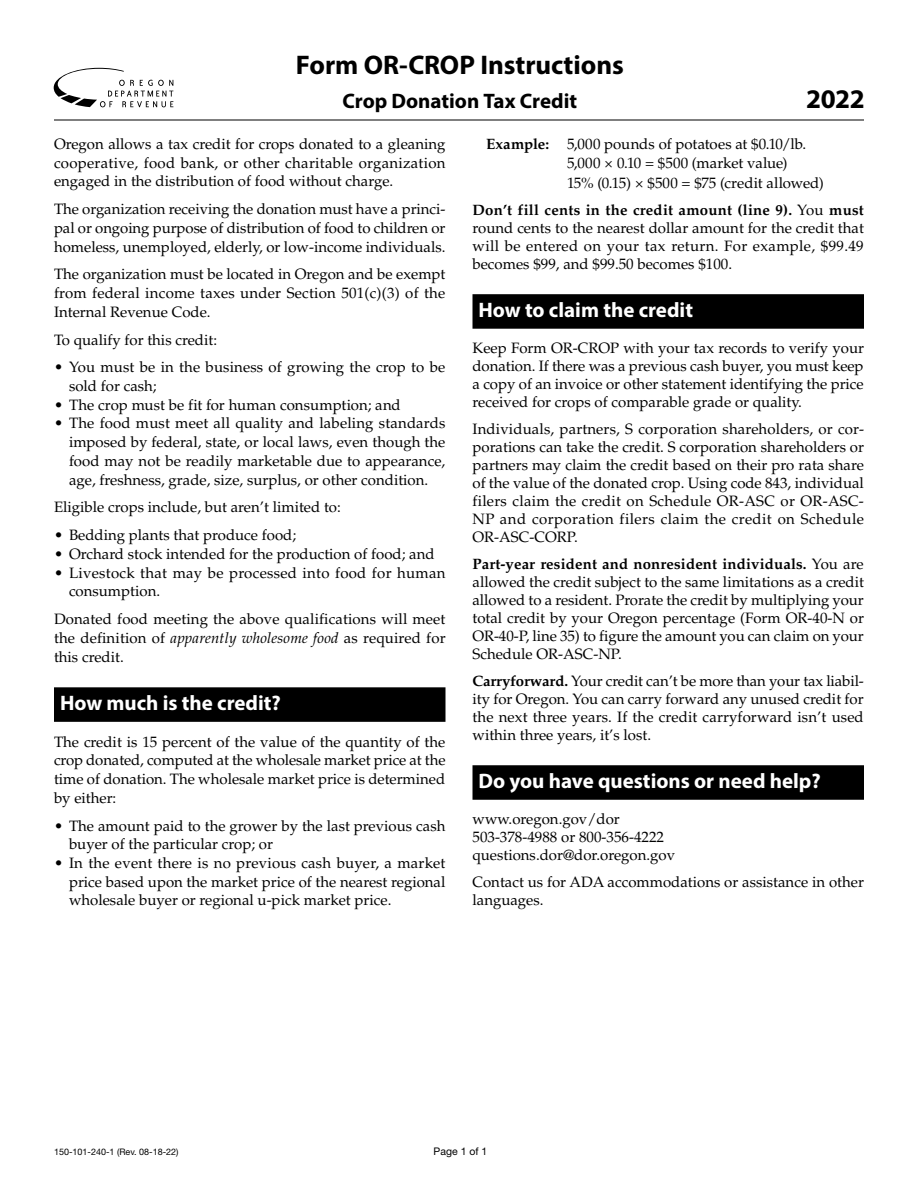
<style>
.page{position:relative;width:918px;height:1188px;background:#fff}
.page>*{position:absolute;margin:0;border:0;box-sizing:border-box;transform-origin:0 0}
.t1{font:700 27px "Myriad Pro";letter-spacing:-.005em;color:#000}
.t2{font:700 21px "Myriad Pro";color:#fff}
.t3{font:700 21px "Myriad Pro";color:#000}
.t4{font:15px/18px "Palatino LT Std";color:#000;text-align:justify}
.t5{font:15px/18.8px "Palatino LT Std";letter-spacing:.02em;color:#000}
.t6{font:10.5px "Helvetica Neue LT Std";color:#000}
.t7{font:9px "Helvetica Neue LT Std";color:#000}
.s1{font-style:italic}
.s2{font-weight:700}
</style>
<div class="page">
<div style="left:54px;top:687px;width:392px;height:35px;background:#000"></div>
<div style="left:472px;top:294px;width:392px;height:35px;background:#000"></div>
<div style="left:472px;top:765px;width:392px;height:35px;background:#000"></div>
<svg style="left:54px;top:68px;width:119px;height:39px"></svg>
<hr style="left:54px;top:120px;width:810px;height:1px;background:#000">
<h1 class="t1" style="left:296px;top:48px;width:329px">Form OR-CROP Instructions</h1>
<h2 class="t3" style="left:343px;top:88px;width:236px">Crop Donation Tax Credit</h2>
<h1 class="t1" style="left:806px;top:81px;width:60px">2022</h1>
<p class="t4" style="left:54px;top:135px;width:393px;line-height:18.8px">Oregon allows a tax credit for crops donated to a gleaning cooperative, food bank, or other charitable organization engaged in the distribution of food without charge.</p>
<p class="t4" style="left:54px;top:200px;width:393px;line-height:18.8px">The organization receiving the donation must have a princi&shy;pal or ongoing purpose of distribution of food to children or homeless, unemployed, elderly, or low-income individuals.</p>
<p class="t4" style="left:54px;top:265px;width:393px;line-height:18.8px">The organization must be located in Oregon and be exempt from federal income taxes under Section 501(c)(3) of the Internal Revenue Code.</p>
<p class="t4" style="left:54px;top:331px;width:165px">To qualify for this credit:</p>
<p class="t4" style="left:69px;top:358px;width:378px;line-height:18.8px;text-indent:-15px">• You must be in the business of growing the crop to be sold for cash;</p>
<p class="t4" style="left:54px;top:396px;width:348px">• The crop must be fit for human consumption; and</p>
<p class="t4" style="left:69px;top:414px;width:378px;line-height:18.8px;text-indent:-15px">• The food must meet all quality and labeling standards imposed by federal, state, or local laws, even though the food may not be readily marketable due to appearance, age, freshness, grade, size, surplus, or other condition.</p>
<p class="t4" style="left:54px;top:499px;width:288px">Eligible crops include, but aren’t limited to:</p>
<p class="t4" style="left:54px;top:526px;width:244px">• Bedding plants that produce food;</p>
<p class="t4" style="left:54px;top:545px;width:382px">• Orchard stock intended for the production of food; and</p>
<p class="t5" style="left:69px;top:563px;width:378px;text-indent:-15px">• Livestock that may be processed into food for human consumption.</p>
<p class="t4" style="left:54px;top:610px;width:393px;line-height:18.8px">Donated food meeting the above qualifications will meet the definition of <span class="s1">apparently wholesome food</span> as required for this credit.</p>
<h2 class="t2" style="left:60px;top:689px;width:222px">How much is the credit?</h2>
<p class="t4" style="left:54px;top:732px;width:393px;line-height:18.8px">The credit is 15 percent of the value of the quantity of the crop donated, computed at the wholesale market price at the time of donation. The wholesale market price is determined by either:</p>
<p class="t4" style="left:69px;top:816px;width:378px;line-height:18.8px;text-indent:-15px">• The amount paid to the grower by the last previous cash buyer of the particular crop; or</p>
<p class="t4" style="left:69px;top:854px;width:378px;line-height:18.8px;text-indent:-15px">• In the event there is no previous cash buyer, a market price based upon the market price of the nearest regional wholesale buyer or regional u‑pick market price.</p>
<p class="t4" style="left:567px;top:134px;width:258px;line-height:19.5px;text-align:left;text-indent:-81px"><span class="s2">Example:</span> 5,000 pounds of potatoes at $0.10/lb.<br>5,000 × 0.10 = $500 (market value)<br>15% (0.15) × $500 = $75 (credit allowed)</p>
<p class="t4" style="left:472px;top:201px;width:393px"><span class="s2">Don’t fill cents in the credit amount (line 9).</span> You <span class="s2">must </span>round cents to the nearest dollar amount for the credit that will be entered on your tax return. For example, $99.49 becomes $99, and $99.50 becomes $100.</p>
<h2 class="t2" style="left:478px;top:296px;width:216px">How to claim the credit</h2>
<p class="t4" style="left:472px;top:339px;width:393px">Keep Form OR-CROP with your tax records to verify your donation. If there was a previous cash buyer, you must keep a copy of an invoice or other statement identifying the price received for crops of comparable grade or quality.</p>
<p class="t4" style="left:472px;top:420px;width:393px">Individuals, partners, S corporation shareholders, or cor&shy;porations can take the credit. S corporation shareholders or partners may claim the credit based on their pro rata share of the value of the donated crop. Using code 843, individual filers claim the credit on Schedule OR-ASC or OR-ASC-NP and corporation filers claim the credit on Schedule OR-ASC-CORP.</p>
<p class="t4" style="left:472px;top:555px;width:393px"><span class="s2">Part-year resident and nonresident individuals.</span> You are allowed the credit subject to the same limitations as a credit allowed to a resident. Prorate the credit by multiplying your total credit by your Oregon percentage (Form OR-40-N or OR-40-P, line 35) to figure the amount you can claim on your Schedule OR-ASC-NP.</p>
<p class="t4" style="left:472px;top:672px;width:393px"><span class="s2">Carryforward.</span> Your credit can’t be more than your tax liabil&shy;ity for Oregon. You can carry forward any unused credit for the next three years. If the credit carryforward isn’t used within three years, it’s lost.</p>
<h2 class="t2" style="left:478px;top:767px;width:344px">Do you have questions or need help?</h2>
<p class="t4" style="left:472px;top:810px;width:204px;text-align:left">www.oregon.gov/dor<br>503-378-4988 or 800-356-4222 questions.dor@dor.oregon.gov</p>
<p class="t4" style="left:472px;top:873px;width:393px">Contact us for ADA accommodations or assistance in other languages.</p>
<p class="t7" style="left:54px;top:1146px;width:126px">150-101-240-1 (Rev. 08-18-22)</p>
<p class="t6" style="left:434px;top:1145px;width:55px">Page 1 of 1</p>
</div>
